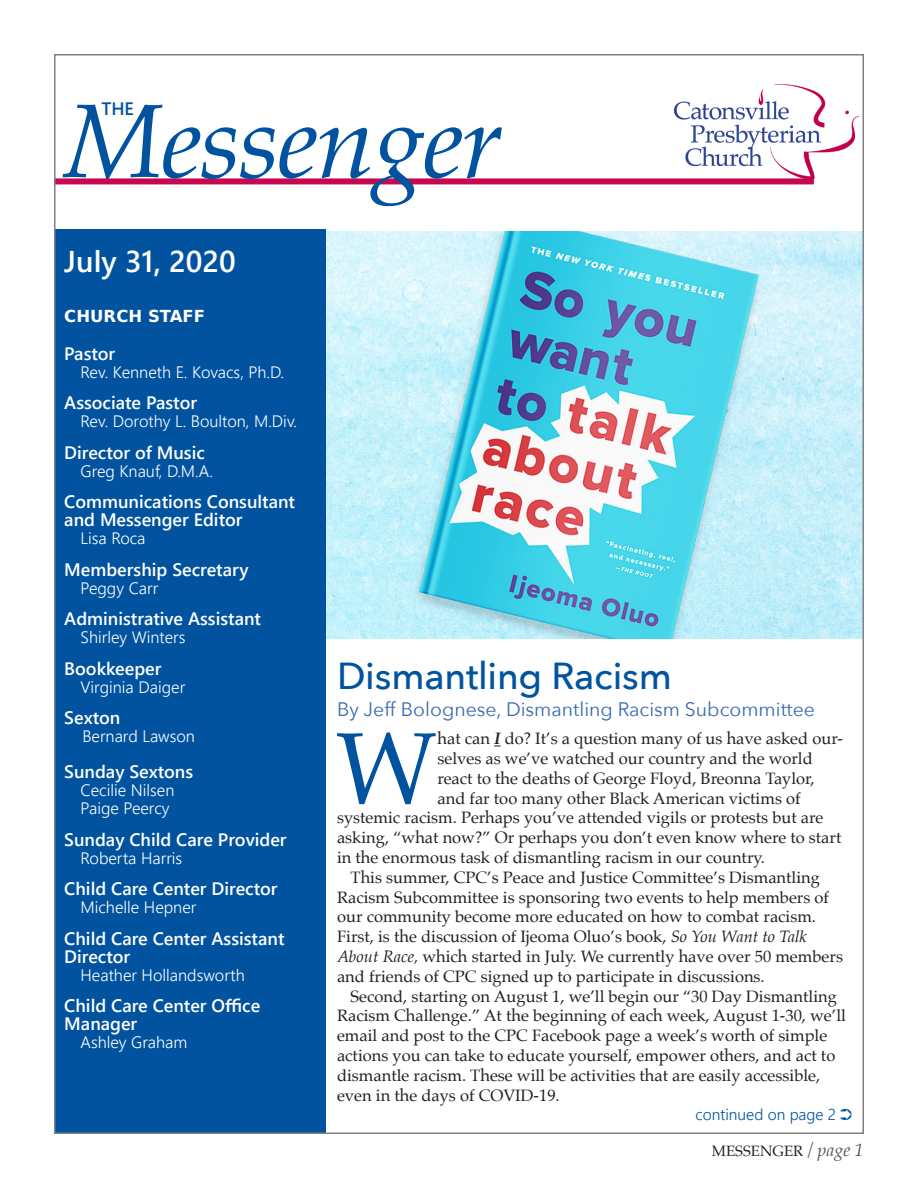
<style>
.page{position:relative;width:918px;height:1188px;background:#fff}
.page>*{position:absolute;margin:0;border:0;box-sizing:border-box;transform-origin:0 0}
.t1{font:italic 105px "Palatino";letter-spacing:-.02em;color:#0153a0}
.Body_Front_Page_Intr{font:101.55px "Palatino";color:#0153a0}
.Sidebar_headline{font:500 37.5px "Avenir Next";letter-spacing:-.005em;color:#0153a0}
.t2{font:30px "Webly Sleek UI Semibold";color:#fff}
.Sidebar_headline-2{font:19.5px "Avenir Next";color:#3b69af}
.t3{font:18px/18px "Webly Sleek UI Semibold";color:#fff}
.t4{font:18px "Webly Sleek UI Semibold";color:#0153a0}
.Body_Front_Page_Intr-2{font:16.5px/19.8px "Palatino";color:#231f20}
.Name{font:16.5px "Webly Sleek UI Semilight";color:#fff}
.t5{font:700 16.5px "Bitstream Vera Sans";color:#fff}
.t6{font:15.75px "Webly Sleek UI Semilight";color:#0153a0}
.t7{font:15px "Palatino";color:#231f20}
.s1{font-weight:700;font-style:italic}
.s2{font-style:italic}
.s3{font-style:italic;font-size:18px;color:#57585a}
</style>
<div class="page">
<img style="left:675px;top:84px;width:183px;height:94px">
<div style="left:56px;top:230px;width:270px;height:903px;background:#0153a0"></div>
<div style="left:55px;top:178px;width:759px;height:6px;background:#c70851"></div>
<img style="left:326px;top:231px;width:535px;height:408px">
<p class="t4" style="left:101px;top:95px;width:34px">THE</p>
<p class="t1" style="left:64px;top:53px;width:440px">Messenger</p>
<p class="t2" style="left:64px;top:239px;width:173px">July 31, 2020</p>
<p class="t5" style="left:64px;top:307px;width:142px">CHURCH STAFF</p>
<p class="t3" style="left:64px;top:344px;width:52px">Pastor</p>
<p class="Name" style="left:81px;top:360px;width:205px">Rev. Kenneth E. Kovacs, Ph.D.</p>
<p class="t3" style="left:64px;top:393px;width:134px">Associate Pastor</p>
<p class="Name" style="left:81px;top:409px;width:218px">Rev. Dorothy L. Boulton, M.Div.</p>
<p class="t3" style="left:64px;top:443px;width:142px">Director of Music</p>
<p class="Name" style="left:81px;top:459px;width:134px">Greg Knauf, D.M.A.</p>
<p class="t3" style="left:64px;top:492px;width:232px">Communications Consultant and Messenger Editor</p>
<p class="Name" style="left:81px;top:526px;width:67px">Lisa Roca</p>
<p class="t3" style="left:64px;top:560px;width:186px">Membership Secretary</p>
<p class="Name" style="left:81px;top:576px;width:79px">Peggy Carr</p>
<p class="t3" style="left:64px;top:609px;width:198px">Administrative Assistant</p>
<p class="Name" style="left:81px;top:625px;width:107px">Shirley Winters</p>
<p class="t3" style="left:64px;top:659px;width:99px">Bookkeeper</p>
<p class="Name" style="left:81px;top:675px;width:106px">Virginia Daiger</p>
<p class="t3" style="left:64px;top:708px;width:58px">Sexton</p>
<p class="Name" style="left:82px;top:724px;width:114px">Bernard Lawson</p>
<p class="t3" style="left:64px;top:762px;width:130px">Sunday Sextons</p>
<p class="Name" style="left:81px;top:778px;width:95px">Cecilie Nilsen</p>
<p class="Name" style="left:81px;top:796px;width:91px">Paige Peercy</p>
<p class="t3" style="left:64px;top:830px;width:224px">Sunday Child Care Provider</p>
<p class="Name" style="left:81px;top:846px;width:103px">Roberta Harris</p>
<p class="t3" style="left:64px;top:879px;width:215px">Child Care Center Director</p>
<p class="Name" style="left:81px;top:895px;width:117px">Michelle Hepner</p>
<p class="t3" style="left:64px;top:929px;width:222px">Child Care Center Assistant<br>Director</p>
<p class="Name" style="left:81px;top:963px;width:166px">Heather Hollandsworth</p>
<p class="t3" style="left:64px;top:996px;width:198px">Child Care Center Office<br>Manager</p>
<p class="Name" style="left:81px;top:1030px;width:108px">Ashley Graham</p>
<p class="Sidebar_headline" style="left:337px;top:644px;width:337px">Dismantling Racism</p>
<p class="Sidebar_headline-2" style="left:337px;top:693px;width:480px">By Jeff Bolognese, Dismantling Racism Subcommittee</p>
<p class="Body_Front_Page_Intr" style="left:336px;top:685px;width:103px">W</p>
<p class="Body_Front_Page_Intr-2" style="left:438px;top:729px;width:407px">hat can <span class="s1">I</span> do? It’s a question many of us have asked our-</p>
<p class="Body_Front_Page_Intr-2" style="left:438px;top:748px;width:377px">selves as we’ve watched our country and the world</p>
<p class="Body_Front_Page_Intr-2" style="left:438px;top:768px;width:379px">react to the deaths of George Floyd, Breonna Taylor,</p>
<p class="Body_Front_Page_Intr-2" style="left:438px;top:788px;width:365px">and far too many other Black American victims of</p>
<p class="Body_Front_Page_Intr-2" style="left:337px;top:808px;width:488px">systemic racism. Perhaps you’ve attended vigils or protests but are</p>
<p class="Body_Front_Page_Intr-2" style="left:337px;top:828px;width:506px">asking, “what now?” Or perhaps you don’t even know where to start</p>
<p class="Body_Front_Page_Intr-2" style="left:337px;top:847px;width:429px">in the enormous task of dismantling racism in our country.</p>
<p class="Body_Front_Page_Intr-2" style="left:337px;top:867px;width:507px;text-indent:14px">This summer, CPC’s Peace and Justice Committee’s Dismantling Racism Subcommittee is sponsoring two events to help members of our community become more educated on how to combat racism.<br>First, is the discussion of Ijeoma Oluo’s book, <span class="s2">So You Want to Talk About Race,</span> which started in July. We currently have over 50 members and friends of CPC signed up to participate in discussions.</p>
<p class="Body_Front_Page_Intr-2" style="left:337px;top:986px;width:510px;text-indent:14px">Second, starting on August 1, we’ll begin our “30 Day Dismantling Racism Challenge.” At the beginning of each week, August 1-30, we’ll email and post to the CPC Facebook page a week’s worth of simple actions you can take to educate yourself, empower others, and act to dismantle racism. These will be activities that are easily accessible, even in the days of COVID-19.</p>
<p class="t6" style="left:696px;top:1102px;width:158px">continued on page 2 ➲</p>
<p class="t7" style="left:712px;top:1139px;width:154px">MESSENGER <span class="s3">/ page 1</span></p>
</div>
